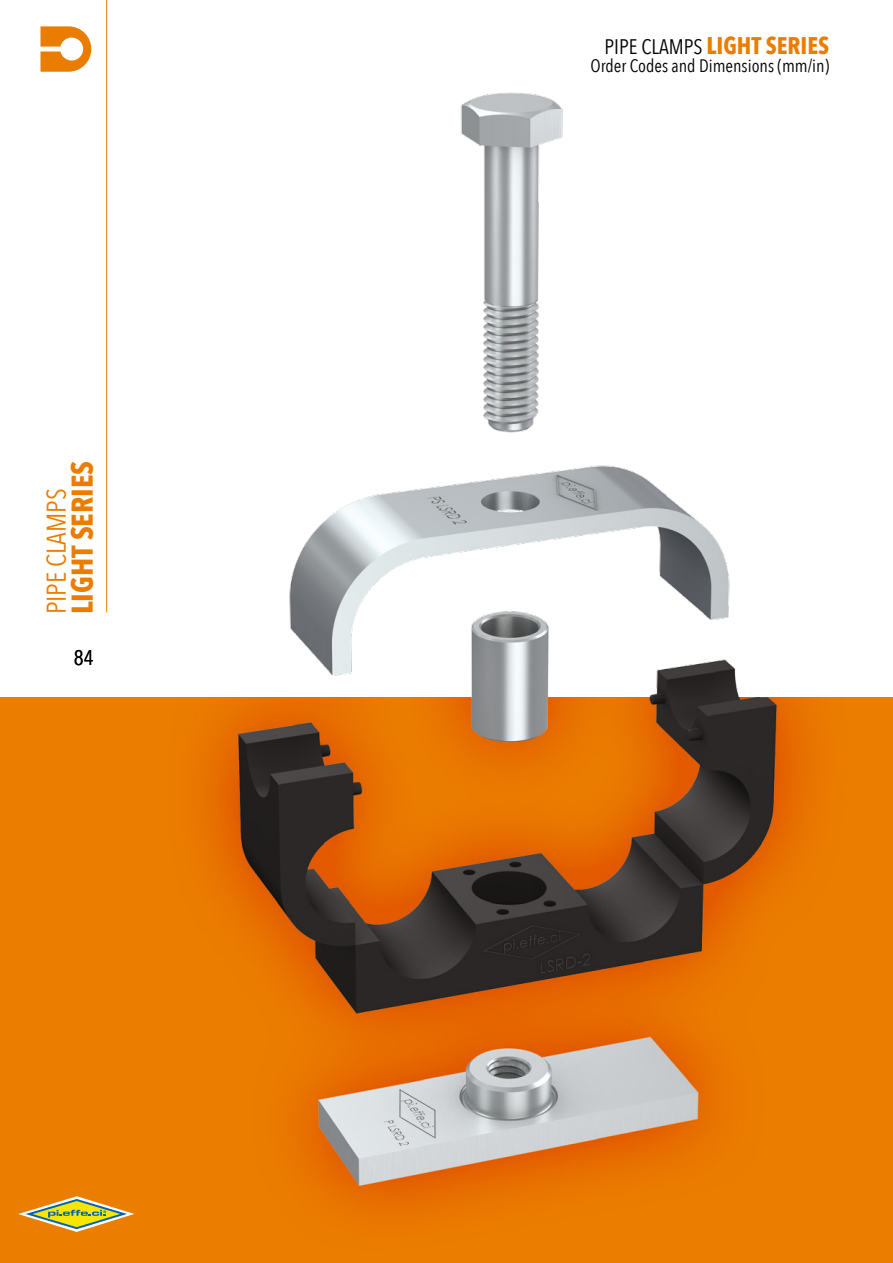
<style>
.page{position:relative;width:893px;height:1263px;background:#fff}
.page>*{position:absolute;margin:0;border:0;box-sizing:border-box;transform-origin:0 0}
.t1{font:700 30px "Avenir Next Condensed";color:#ea7d00}
.t2{font:27px "Avenir Next Condensed";color:#ea7d00}
.t3{font:700 24px "Avenir Next Condensed";color:#ea7d00}
.t4{font:21px "Avenir Next Condensed";color:#000}
.t5{font:18px "Avenir Next Condensed";color:#000}
.s1{font-weight:400;font-size:21px;color:#000}
</style>
<div class="page">
<img style="left:0;top:0;width:893px;height:1263px">
<hr style="left:106px;top:0;width:1px;height:612px;background:#ea7d00">
<svg style="left:41px;top:26px;width:50px;height:46px"></svg>
<svg style="left:18px;top:1196px;width:116px;height:36px"></svg>
<h1 class="t1" style="left:64px;top:614px;width:155px;rotate:-90deg">LIGHT SERIES</h1>
<h2 class="t2" style="left:33px;top:614px;width:127px;rotate:-90deg">pipe clamps</h2>
<p class="t4" style="left:74px;top:639px;width:21px">84</p>
<h3 class="t3" style="left:605px;top:31px;width:226px"><span class="s1">pipe clamps</span> LIGHT SERIES</h3>
<p class="t5" style="left:590px;top:51px;width:240px">Order Codes and Dimensions (mm/in)</p>
</div>
